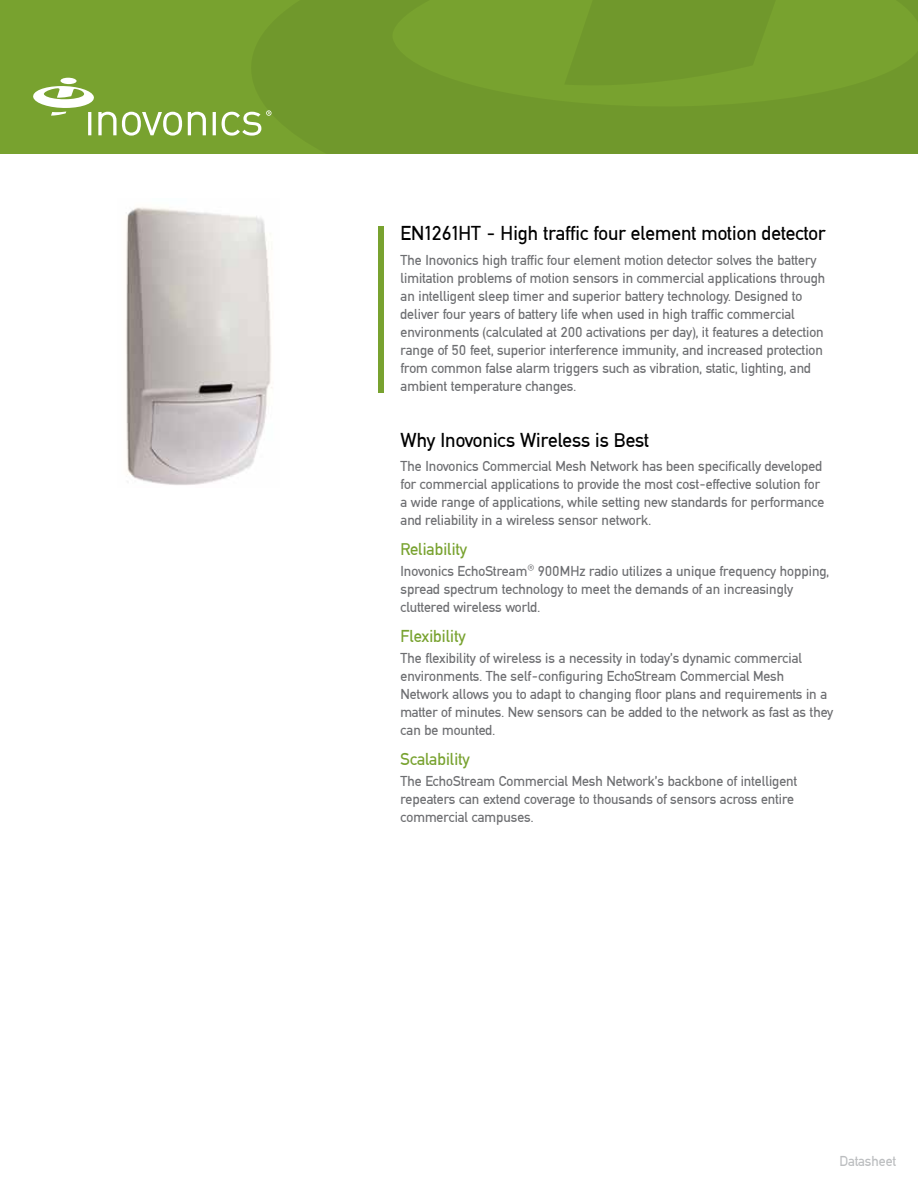
<style>
.page{position:relative;width:918px;height:1188px;background:#fff}
.page>*{position:absolute;margin:0;border:0;box-sizing:border-box;transform-origin:0 0}
.t1{font:21px "DIN Light";color:#000}
.t2{font:18px "DIN Light";color:#78a22f}
.t3{font:15px/18px "DIN Light";color:#6d6e71}
.t4{font:15px "DIN Light";letter-spacing:-.005em;color:#bcbec0}
</style>
<div class="page">
<div style="left:0;top:0;width:918px;height:154px;background:#70982c"></div>
<svg style="left:33px;top:78px;width:149px;height:58px"></svg>
<svg style="left:188px;top:112px;width:18px;height:23px"></svg>
<svg style="left:213px;top:112px;width:3px;height:23px"></svg>
<svg style="left:222px;top:110px;width:49px;height:26px"></svg>
<div style="left:378px;top:226px;width:5px;height:167px;background:#78a22f"></div>
<img style="left:126px;top:207px;width:147px;height:278px">
<h1 class="t1" style="left:400px;top:221px;width:427px">EN1261HT - High traffic four element motion detector</h1>
<p class="t3" style="left:400px;top:252px;width:426px">The Inovonics high traffic four element motion detector solves the battery limitation problems of motion sensors in commercial applications through an intelligent sleep timer and superior battery technology. Designed to deliver four years of battery life when used in high traffic commercial environments (calculated at 200 activations per day), it features a detection range of 50 feet, superior interference immunity, and increased protection from common false alarm triggers such as vibration, static, lighting, and ambient temperature changes.</p>
<h1 class="t1" style="left:400px;top:428px;width:250px">Why Inovonics Wireless is Best</h1>
<p class="t3" style="left:400px;top:457px;width:425px">The Inovonics Commercial Mesh Network has been specifically developed for commercial applications to provide the most cost-effective solution for a wide range of applications, while setting new standards for performance and reliability in a wireless sensor network.</p>
<p class="t2" style="left:400px;top:539px;width:68px">Reliability</p>
<p class="t3" style="left:400px;top:562px;width:430px">Inovonics EchoStream® 900MHz radio utilizes a unique frequency hopping, spread spectrum technology to meet the demands of an increasingly cluttered wireless world.</p>
<p class="t2" style="left:400px;top:626px;width:67px">Flexibility</p>
<p class="t3" style="left:400px;top:649px;width:434px">The flexibility of wireless is a necessity in today’s dynamic commercial environments. The self-configuring EchoStream Commercial Mesh Network allows you to adapt to changing floor plans and requirements in a matter of minutes. New sensors can be added to the network as fast as they can be mounted.</p>
<p class="t2" style="left:400px;top:749px;width:71px">Scalability</p>
<p class="t3" style="left:400px;top:772px;width:398px">The EchoStream Commercial Mesh Network’s backbone of intelligent repeaters can extend coverage to thousands of sensors across entire commercial campuses.</p>
<p class="t4" style="left:839px;top:1153px;width:58px">Datasheet</p>
</div>
